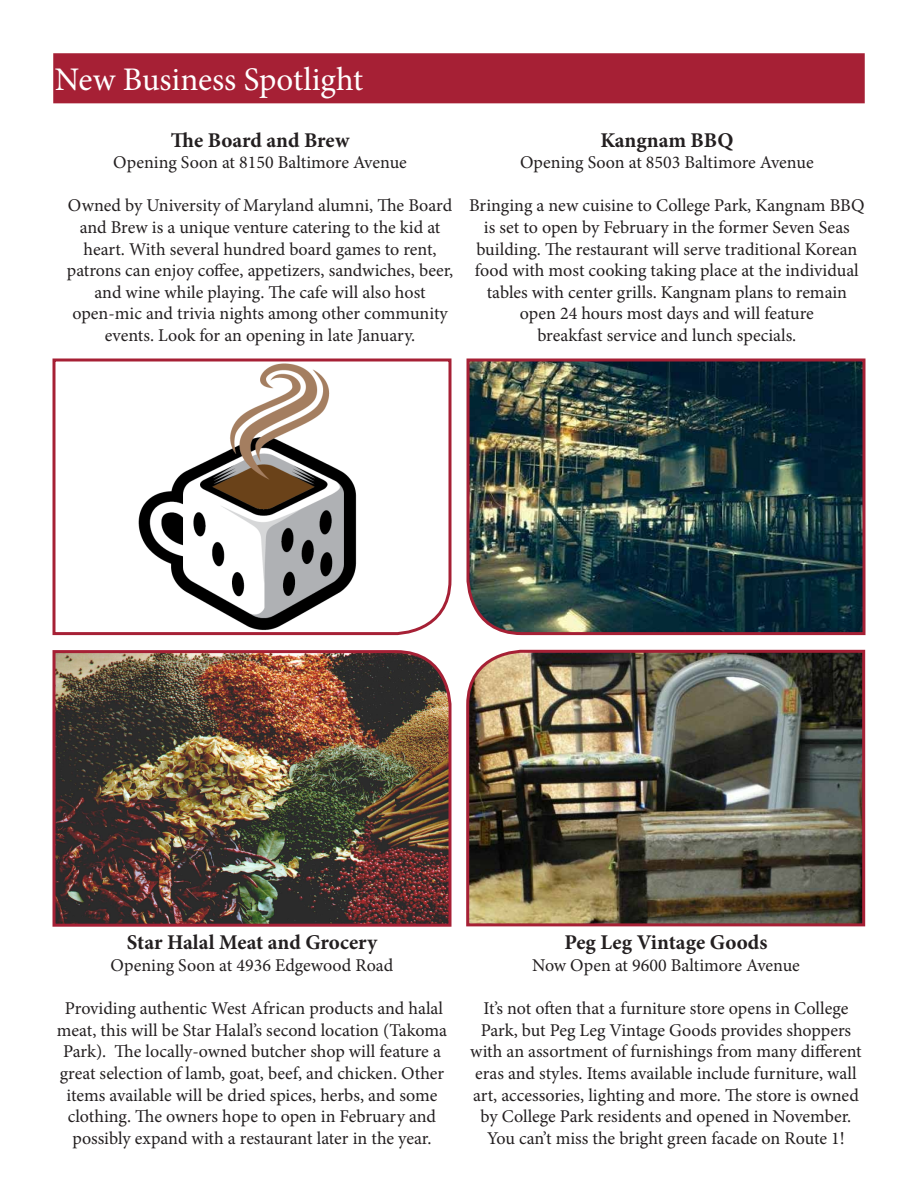
<style>
.page{position:relative;width:918px;height:1188px;background:#fff}
.page>*{position:absolute;margin:0;border:0;box-sizing:border-box;transform-origin:0 0}
.t1{font:33px "Minion Pro";color:#fff}
.t2{font:700 21px "Minion Pro";color:#231f20}
.t3{font:18px/21.6px "Minion Pro";color:#231f20;text-align:center}
</style>
<div class="page">
<div style="left:54px;top:54px;width:810px;height:49px;background:#a62035"></div>
<div style="left:53px;top:53px;width:812px;height:50px;border:2px solid #a62035"></div>
<svg style="left:52px;top:358px;width:400px;height:278px"></svg>
<img style="left:466px;top:358px;width:400px;height:278px">
<img style="left:52px;top:650px;width:400px;height:277px">
<img style="left:466px;top:649px;width:400px;height:278px">
<p class="t1" style="left:55px;top:58px;width:310px">New Business Spotlight</p>
<p class="t2" style="left:171px;top:125px;width:180px">The Board and Brew</p>
<p class="t3" style="left:113px;top:152px;width:295px">Opening Soon at 8150 Baltimore Avenue</p>
<p class="t3" style="left:68px;top:195px;width:386px">Owned by University of Maryland alumni, The Board and Brew is a unique venture catering to the kid at heart. With several hundred board games to rent,</p>
<p class="t3" style="left:67px;top:260px;width:388px">patrons can enjoy coffee, appetizers, sandwiches, beer, and wine while playing. The cafe will also host</p>
<p class="t3" style="left:72px;top:303px;width:377px">open-mic and trivia nights among other community events. Look for an opening in late January.</p>
<p class="t2" style="left:600px;top:125px;width:135px">Kangnam BBQ</p>
<p class="t3" style="left:520px;top:152px;width:295px">Opening Soon at 8503 Baltimore Avenue</p>
<p class="t3" style="left:469px;top:195px;width:397px">Bringing a new cuisine to College Park, Kangnam BBQ is set to open by February in the former Seven Seas building. The restaurant will serve traditional Korean food with most cooking taking place at the individual tables with center grills. Kangnam plans to remain open 24 hours most days and will feature</p>
<p class="t3" style="left:537px;top:325px;width:261px">breakfast service and lunch specials.</p>
<p class="t2" style="left:127px;top:928px;width:252px">Star Halal Meat and Grocery</p>
<p class="t3" style="left:111px;top:955px;width:284px">Opening Soon at 4936 Edgewood Road</p>
<p class="t3" style="left:57px;top:998px;width:392px">Providing authentic West African products and halal meat, this will be Star Halal’s second location (Takoma Park). The locally-owned butcher shop will feature a great selection of lamb, goat, beef, and chicken. Other items available will be dried spices, herbs, and some clothing. The owners hope to open in February and possibly expand with a restaurant later in the year.</p>
<p class="t2" style="left:565px;top:928px;width:204px">Peg Leg Vintage Goods</p>
<p class="t3" style="left:532px;top:955px;width:269px">Now Open at 9600 Baltimore Avenue</p>
<p class="t3" style="left:470px;top:998px;width:393px">It’s not often that a furniture store opens in College Park, but Peg Leg Vintage Goods provides shoppers with an assortment of furnishings from many different eras and styles. Items available include furniture, wall art, accessories, lighting and more. The store is owned by College Park residents and opened in November.<br>You can’t miss the bright green facade on Route 1!</p>
</div>
